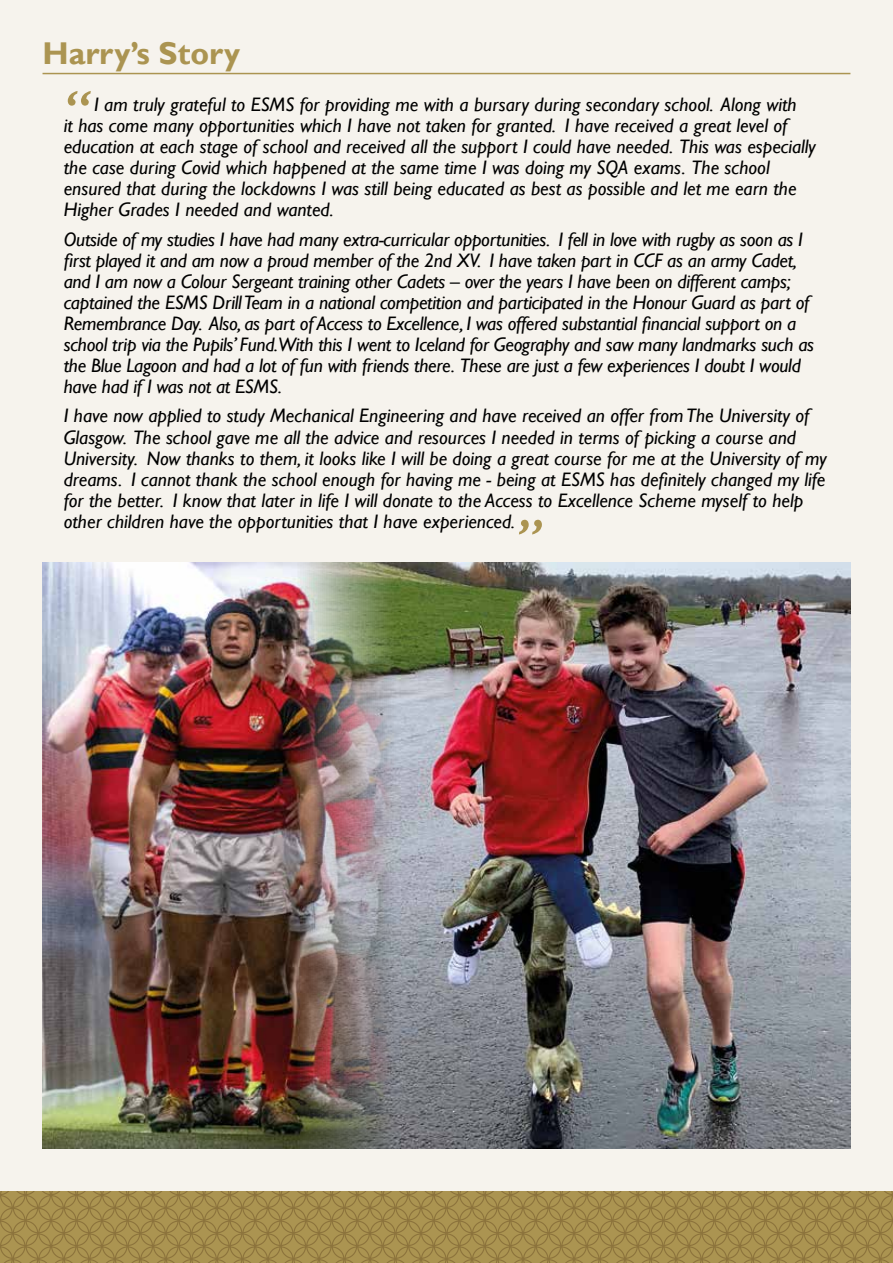
<style>
.page{position:relative;width:893px;height:1263px;background:#f6f3ed}
.page>*{position:absolute;margin:0;border:0;box-sizing:border-box;transform-origin:0 0}
.t1{font:italic 61.5px "Gill Sans";color:#ab9451}
.t2{font:700 31.5px "Gill Sans";color:#ab9451}
.t3{font:italic 19.5px/21px "Gill Sans";color:#000}
</style>
<div class="page">
<svg style="left:0;top:1191px;width:893px;height:72px;background:#a38c4b"></svg>
<div style="left:0;top:1233px;width:26px;height:26px;border:1px solid #8c733c;border-radius:50%"></div>
<div style="left:26px;top:1233px;width:25px;height:26px;border:1px solid #8c733c;border-radius:50%"></div>
<div style="left:51px;top:1233px;width:26px;height:26px;border:1px solid #8c733c;border-radius:50%"></div>
<div style="left:77px;top:1233px;width:25px;height:26px;border:1px solid #8c733c;border-radius:50%"></div>
<div style="left:102px;top:1233px;width:26px;height:26px;border:1px solid #8c733c;border-radius:50%"></div>
<div style="left:128px;top:1233px;width:25px;height:26px;border:1px solid #8c733c;border-radius:50%"></div>
<div style="left:153px;top:1233px;width:26px;height:26px;border:1px solid #8c733c;border-radius:50%"></div>
<div style="left:179px;top:1233px;width:25px;height:26px;border:1px solid #8c733c;border-radius:50%"></div>
<div style="left:204px;top:1233px;width:26px;height:26px;border:1px solid #8c733c;border-radius:50%"></div>
<div style="left:230px;top:1233px;width:25px;height:26px;border:1px solid #8c733c;border-radius:50%"></div>
<div style="left:255px;top:1233px;width:26px;height:26px;border:1px solid #8c733c;border-radius:50%"></div>
<div style="left:281px;top:1233px;width:25px;height:26px;border:1px solid #8c733c;border-radius:50%"></div>
<div style="left:306px;top:1233px;width:26px;height:26px;border:1px solid #8c733c;border-radius:50%"></div>
<div style="left:332px;top:1233px;width:25px;height:26px;border:1px solid #8c733c;border-radius:50%"></div>
<div style="left:357px;top:1233px;width:26px;height:26px;border:1px solid #8c733c;border-radius:50%"></div>
<div style="left:383px;top:1233px;width:25px;height:26px;border:1px solid #8c733c;border-radius:50%"></div>
<div style="left:408px;top:1233px;width:26px;height:26px;border:1px solid #8c733c;border-radius:50%"></div>
<div style="left:434px;top:1233px;width:25px;height:26px;border:1px solid #8c733c;border-radius:50%"></div>
<div style="left:459px;top:1233px;width:26px;height:26px;border:1px solid #8c733c;border-radius:50%"></div>
<div style="left:485px;top:1233px;width:25px;height:26px;border:1px solid #8c733c;border-radius:50%"></div>
<div style="left:510px;top:1233px;width:26px;height:26px;border:1px solid #8c733c;border-radius:50%"></div>
<div style="left:536px;top:1233px;width:25px;height:26px;border:1px solid #8c733c;border-radius:50%"></div>
<div style="left:561px;top:1233px;width:26px;height:26px;border:1px solid #8c733c;border-radius:50%"></div>
<div style="left:587px;top:1233px;width:25px;height:26px;border:1px solid #8c733c;border-radius:50%"></div>
<div style="left:612px;top:1233px;width:26px;height:26px;border:1px solid #8c733c;border-radius:50%"></div>
<div style="left:638px;top:1233px;width:25px;height:26px;border:1px solid #8c733c;border-radius:50%"></div>
<div style="left:663px;top:1233px;width:26px;height:26px;border:1px solid #8c733c;border-radius:50%"></div>
<div style="left:689px;top:1233px;width:25px;height:26px;border:1px solid #8c733c;border-radius:50%"></div>
<div style="left:714px;top:1233px;width:26px;height:26px;border:1px solid #8c733c;border-radius:50%"></div>
<div style="left:740px;top:1233px;width:25px;height:26px;border:1px solid #8c733c;border-radius:50%"></div>
<div style="left:765px;top:1233px;width:26px;height:26px;border:1px solid #8c733c;border-radius:50%"></div>
<div style="left:791px;top:1233px;width:25px;height:26px;border:1px solid #8c733c;border-radius:50%"></div>
<div style="left:816px;top:1233px;width:26px;height:26px;border:1px solid #8c733c;border-radius:50%"></div>
<div style="left:842px;top:1233px;width:25px;height:26px;border:1px solid #8c733c;border-radius:50%"></div>
<div style="left:867px;top:1233px;width:26px;height:26px;border:1px solid #8c733c;border-radius:50%"></div>
<hr style="left:43px;top:73px;width:807px;height:1px;background:#ab9451">
<img style="left:43px;top:563px;width:255px;height:585px">
<img style="left:298px;top:563px;width:552px;height:585px">
<h2 class="t2" style="left:43px;top:35px;width:199px">Harry’s Story</h2>
<h1 class="t1" style="left:64px;top:77px;width:26px">“</h1>
<p class="t3" style="left:64px;top:94px;width:754px;text-indent:30px">I am truly grateful to ESMS for providing me with a bursary during secondary school. Along with<br>it has come many opportunities which I have not taken for granted. I have received a great level of education at each stage of school and received all the support I could have needed. This was especially the case during Covid which happened at the same time I was doing my SQA exams. The school ensured that during the lockdowns I was still being educated as best as possible and let me earn the Higher Grades I needed and wanted.</p>
<p class="t3" style="left:64px;top:229px;width:752px">Outside of my studies I have had many extra-curricular opportunities. I fell in love with rugby as soon as I first played it and am now a proud member of the 2nd XV. I have taken part in CCF as an army Cadet, and I am now a Colour Sergeant training other Cadets – over the years I have been on different camps; captained the ESMS Drill Team in a national competition and participated in the Honour Guard as part of Remembrance Day. Also, as part of Access to Excellence, I was offered substantial financial support on a school trip via the Pupils’ Fund.With this I went to Iceland for Geography and saw many landmarks such as the Blue Lagoon and had a lot of fun with friends there. These are just a few experiences I doubt I would have had if I was not at ESMS.</p>
<p class="t3" style="left:64px;top:406px;width:764px">I have now applied to study Mechanical Engineering and have received an offer from The University of Glasgow. The school gave me all the advice and resources I needed in terms of picking a course and University. Now thanks to them, it looks like I will be doing a great course for me at the University of my dreams. I cannot thank the school enough for having me - being at ESMS has definitely changed my life for the better. I know that later in life I will donate to the Access to Excellence Scheme myself to help other children have the opportunities that I have experienced.</p>
<h1 class="t1" style="left:515px;top:505px;width:26px">”</h1>
</div>
